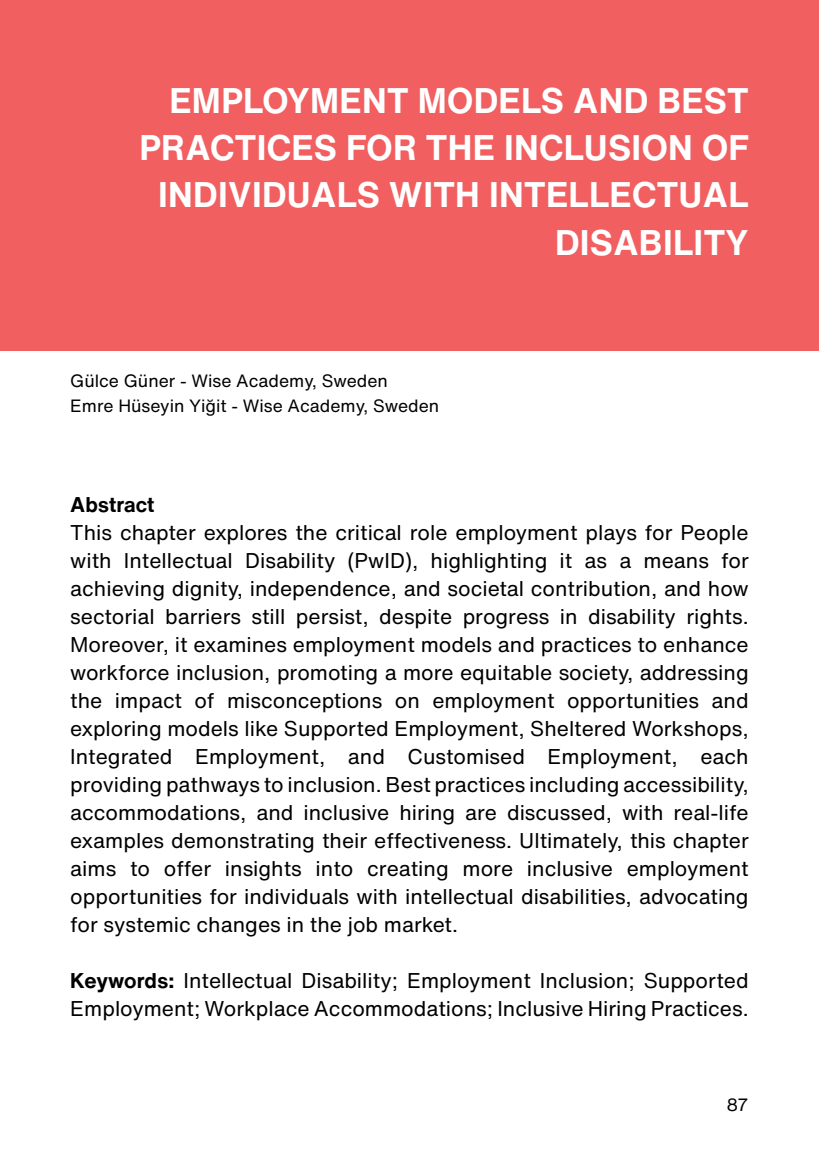
<style>
.page{position:relative;width:819px;height:1166px;background:#fff}
.page>*{position:absolute;margin:0;border:0;box-sizing:border-box;transform-origin:0 0}
.t1{font:700 35px/47.2px "Helvetica Now Text";letter-spacing:.01em;color:#fff;text-align:right}
.t2{font:21px/28px "Helvetica Now Text";color:#000;text-align:justify}
.t3{font:700 21px "Helvetica Now Text";color:#000}
.t4{font:17.5px/24.5px "Helvetica Now Text";color:#000}
.s1{font-weight:700}
</style>
<div class="page">
<div style="left:0;top:0;width:819px;height:351px;background:#f15f60"></div>
<h1 class="t1" style="left:139px;top:76px;width:610px">EMPLOYMENT MODELS AND BEST<br>PRACTICES FOR THE INCLUSION OF<br>INDIVIDUALS WITH INTELLECTUAL<br>DISABILITY</h1>
<p class="t4" style="left:70px;top:368px;width:370px">Gülce Güner - Wise Academy, Sweden<br>Emre Hüseyin Yiğit - Wise Academy, Sweden</p>
<p class="t3" style="left:70px;top:489px;width:86px">Abstract</p>
<p class="t2" style="left:70px;top:518px;width:680px">This chapter explores the critical role employment plays for People with Intellectual Disability (PwID), highlighting it as a means for achieving dignity, independence, and societal contribution, and how sectorial barriers still persist, despite progress in disability rights.<br>Moreover, it examines employment models and practices to enhance workforce inclusion, promoting a more equitable society, addressing the impact of misconceptions on employment opportunities and exploring models like Supported Employment, Sheltered Workshops, Integrated Employment, and Customised Employment, each providing pathways to inclusion. Best practices including accessibility, accommodations, and inclusive hiring are discussed, with real-life examples demonstrating their effectiveness. Ultimately, this chapter aims to offer insights into creating more inclusive employment opportunities for individuals with intellectual disabilities, advocating for systemic changes in the job market.</p>
<p class="t2" style="left:70px;top:966px;width:680px"><span class="s1">Keywords:</span> Intellectual Disability; Employment Inclusion; Supported<br>Employment; Workplace Accommodations; Inclusive Hiring Practices.</p>
<p class="t4" style="left:726px;top:1092px;width:23px">87</p>
</div>
